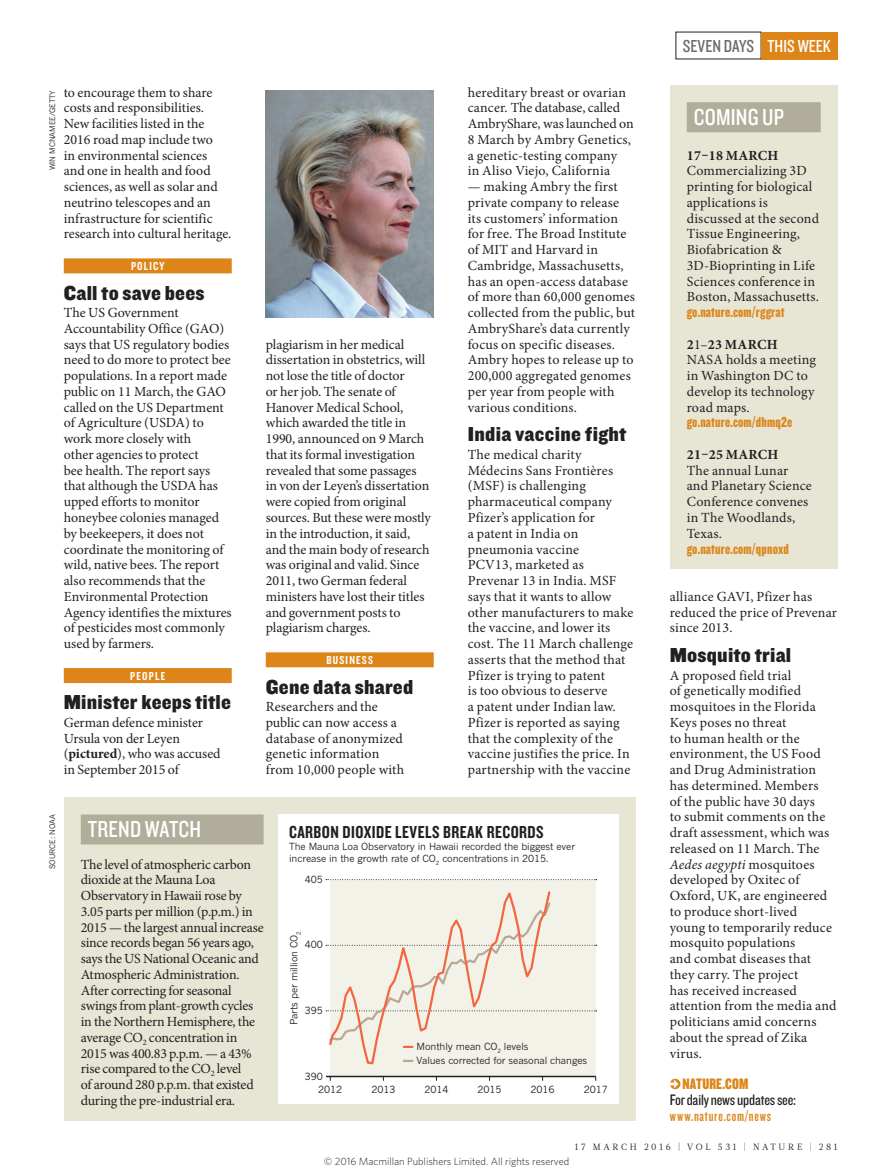
<style>
.page{position:relative;width:893px;height:1174px;background:#fff}
.page>*{position:absolute;margin:0;border:0;box-sizing:border-box;transform-origin:0 0}
.BRIEFS_BOX_TYPE{font:24px "Knockout 29 Junior Ltweight";letter-spacing:.01em;color:#fff}
.BRIEFS_HEAD_14{font:21px "Knockout 71 Full Middlewt";letter-spacing:.01em;color:#231f20}
.t1{font:18px "Knockout 49 Liteweight";letter-spacing:.025em;color:#231f20}
.t2{font:18px "Knockout 29 Junior Ltweight";color:#6c6d70}
.WEB_BOX_TEXT{font:15.75px "Knockout 29 Junior Ltweight";letter-spacing:-.01em;color:#231f20}
.WEB_BOX_NATURE{font:15.75px "Knockout 69 Full Liteweight";letter-spacing:.01em;color:#dd8519}
.WEB_LINK{font:15px "Knockout 69 Full Liteweight";letter-spacing:.01em;color:#dd8519}
.WEB_BOX_URL{font:15px "Knockout 48 Featherweight";letter-spacing:.055em;color:#dd8519}
.BODY_TEXT_R_L_1ST_PA{font:13.95px/15.8px "Minion Pro";letter-spacing:.005em;color:#231f20}
.BODY_TEXT_R_L_1ST_PA-2{font:13.95px/15.8px "Minion Pro";letter-spacing:-.015em;color:#231f20}
.BRIEFS_DATES{font:700 13.95px "Minion Pro";letter-spacing:.02em;color:#231f20}
.BRIEFS_SUBJECT_STRAP{font:12px "Knockout 49 Liteweight 2";letter-spacing:.1em;color:#fff}
.t3{font:300 10.5px "Whitney";color:#231f20}
.t4{font:9.75px/11.7px "News Gothic MTOT";letter-spacing:-.01em;color:#231f20}
.t5{font:9px "Glosa Math";letter-spacing:.3em;color:#231f20}
.PIC_CREDIT{font:7.5px "News Gothic MTOT";color:#231f20}
.s1{font-weight:700}
.s2{color:#fff}
.s3{font-weight:400}
.s4{font-style:italic}
</style>
<div class="page">
<svg style="left:670px;top:1078px;width:10px;height:11px"></svg>
<svg style="left:670px;top:1079px;width:8px;height:9px"></svg>
<div style="left:64px;top:797px;width:572px;height:323px;background:#e7e5d4"></div>
<div style="left:81px;top:814px;width:183px;height:30px;background:#b0ae9a"></div>
<div style="left:279px;top:814px;width:340px;height:289px;background:#fff"></div>
<div style="left:330px;top:879px;width:266px;height:197px;background:#f2f2e9"></div>
<hr style="left:326px;top:1075px;width:270px;height:2px;background:#231f20">
<svg style="left:326px;top:879px;width:271px;height:1px"></svg>
<svg style="left:326px;top:891px;width:271px;height:174px"></svg>
<div style="left:670px;top:85px;width:168px;height:483px;background:#e7e5d4"></div>
<div style="left:687px;top:102px;width:134px;height:30px;background:#b0ae9a"></div>
<div style="left:266px;top:652px;width:168px;height:15px;background:#dd8519"></div>
<img style="left:266px;top:90px;width:168px;height:227px">
<div style="left:64px;top:258px;width:168px;height:15px;background:#dd8519"></div>
<div style="left:64px;top:668px;width:168px;height:15px;background:#dd8519"></div>
<div style="left:761px;top:32px;width:77px;height:27px;background:#dd8519"></div>
<p class="PIC_CREDIT" style="left:48px;top:170px;width:82px;rotate:-90deg">WIN MCNAMEE/GETTY</p>
<p class="BODY_TEXT_R_L_1ST_PA" style="left:64px;top:84px;width:169px">to encourage them to share costs and responsibilities.<br>New facilities listed in the<br>2016 road map include two<br>in environmental sciences and one in health and food sciences, as well as solar and neutrino telescopes and an infrastructure for scientific research into cultural heritage.</p>
<p class="BRIEFS_SUBJECT_STRAP" style="left:131px;top:258px;width:35px">POLICY</p>
<p class="BRIEFS_HEAD_14" style="left:64px;top:278px;width:142px">Call to save bees</p>
<p class="BODY_TEXT_R_L_1ST_PA" style="left:64px;top:305px;width:169px">The US Government<br>Accountability Office (GAO) says that US regulatory bodies need to do more to protect bee populations. In a report made public on 11 March, the GAO called on the US Department of Agriculture (USDA) to work more closely with<br>other agencies to protect<br>bee health. The report says that although the USDA has upped efforts to monitor honeybee colonies managed by beekeepers, it does not coordinate the monitoring of wild, native bees. The report also recommends that the<br>Environmental Protection<br>Agency identifies the mixtures of pesticides most commonly used by farmers.</p>
<p class="BRIEFS_SUBJECT_STRAP" style="left:130px;top:668px;width:37px">PEOPLE</p>
<p class="BRIEFS_HEAD_14" style="left:64px;top:688px;width:169px">Minister keeps title</p>
<p class="BODY_TEXT_R_L_1ST_PA" style="left:64px;top:714px;width:158px">German defence minister<br>Ursula von der Leyen (<span class="s1">pictured</span>), who was accused in September 2015 of</p>
<p class="BODY_TEXT_R_L_1ST_PA" style="left:266px;top:336px;width:167px">plagiarism in her medical dissertation in obstetrics, will not lose the title of doctor<br>or her job. The senate of<br>Hanover Medical School, which awarded the title in<br>1990, announced on 9 March that its formal investigation revealed that some passages in von der Leyen’s dissertation were copied from original sources. But these were mostly in the introduction, it said, and the main body of research was original and valid. Since<br>2011, two German federal ministers have lost their titles and government posts to plagiarism charges.</p>
<p class="BRIEFS_SUBJECT_STRAP" style="left:326px;top:652px;width:48px">BUSINESS</p>
<p class="BRIEFS_HEAD_14" style="left:266px;top:672px;width:149px">Gene data shared</p>
<p class="BODY_TEXT_R_L_1ST_PA" style="left:266px;top:699px;width:140px">Researchers and the public can now access a database of anonymized genetic information from 10,000 people with</p>
<p class="BODY_TEXT_R_L_1ST_PA" style="left:468px;top:84px;width:167px">hereditary breast or ovarian cancer. The database, called<br>AmbryShare, was launched on<br>8 March by Ambry Genetics, a genetic-testing company<br>in Aliso Viejo, California</p>
<p class="BODY_TEXT_R_L_1ST_PA" style="left:468px;top:179px;width:169px">— making Ambry the first private company to release its customers’ information for free. The Broad Institute of MIT and Harvard in<br>Cambridge, Massachusetts, has an open-access database of more than 60,000 genomes collected from the public, but<br>AmbryShare’s data currently focus on specific diseases.<br>Ambry hopes to release up to<br>200,000 aggregated genomes per year from people with various conditions.</p>
<p class="BRIEFS_HEAD_14" style="left:468px;top:420px;width:160px">India vaccine fight</p>
<p class="BODY_TEXT_R_L_1ST_PA" style="left:468px;top:447px;width:167px">The medical charity<br>Médecins Sans Frontières (MSF) is challenging pharmaceutical company<br>Pfizer’s application for<br>a patent in India on pneumonia vaccine<br>PCV13, marketed as<br>Prevenar 13 in India. MSF says that it wants to allow other manufacturers to make the vaccine, and lower its cost. The 11 March challenge asserts that the method that<br>Pfizer is trying to patent<br>is too obvious to deserve<br>a patent under Indian law.<br>Pfizer is reported as saying that the complexity of the vaccine justifies the price. In partnership with the vaccine</p>
<p class="PIC_CREDIT" style="left:48px;top:869px;width:56px;rotate:-90deg">SOURCE: NOAA</p>
<p class="BRIEFS_BOX_TYPE" style="left:88px;top:814px;width:115px">TREND WATCH</p>
<p class="BODY_TEXT_R_L_1ST_PA-2" style="left:81px;top:856px;width:184px">The level of atmospheric carbon dioxide at the Mauna Loa<br>Observatory in Hawaii rose by<br>3.05 parts per million (p.p.m.) in<br>2015 — the largest annual increase since records began 56 years ago, says the US National Oceanic and<br>Atmospheric Administration.<br>After correcting for seasonal swings from plant-growth cycles in the Northern Hemisphere, the average CO<sub>2</sub> concentration in<br>2015 was 400.83 p.p.m. — a 43% rise compared to the CO<sub>2</sub> level<br>of around 280 p.p.m. that existed during the pre-industrial era.</p>
<p class="t1" style="left:289px;top:820px;width:256px">CARBON DIOXIDE LEVELS BREAK RECORDS</p>
<p class="t4" style="left:289px;top:840px;width:288px">The Mauna Loa Observatory in Hawaii recorded the biggest ever increase in the growth rate of CO<sub>2</sub> concentrations in 2015.</p>
<p class="t4" style="left:305px;top:873px;width:20px">405</p>
<p class="t4" style="left:288px;top:1025px;width:95px;rotate:-90deg">Parts per million CO<sub>2</sub></p>
<p class="t4" style="left:305px;top:939px;width:20px">400</p>
<p class="t4" style="left:305px;top:1004px;width:20px">395</p>
<p class="t4" style="left:305px;top:1070px;width:20px">390</p>
<p class="t4" style="left:318px;top:1083px;width:26px">2012</p>
<p class="t4" style="left:417px;top:1040px;width:113px">Monthly mean CO<sub>2</sub> levels</p>
<p class="t4" style="left:417px;top:1054px;width:172px">Values corrected for seasonal changes</p>
<p class="t4" style="left:371px;top:1083px;width:26px">2013</p>
<p class="t4" style="left:424px;top:1083px;width:26px">2014</p>
<p class="t4" style="left:477px;top:1083px;width:26px">2015</p>
<p class="t4" style="left:531px;top:1083px;width:26px">2016</p>
<p class="t4" style="left:584px;top:1083px;width:26px">2017</p>
<p class="t2" style="left:683px;top:34px;width:150px">SEVEN DAYS <span class="s2">THIS WEEK</span></p>
<p class="BRIEFS_BOX_TYPE" style="left:694px;top:102px;width:92px">COMING UP</p>
<p class="BRIEFS_DATES" style="left:687px;top:147px;width:93px">17–18 MARCH</p>
<p class="BODY_TEXT_R_L_1ST_PA" style="left:687px;top:163px;width:134px">Commercializing 3D printing for biological applications is discussed at the second<br>Tissue Engineering,<br>Biofabrication &amp;<br>3D-Bioprinting in Life<br>Sciences conference in<br>Boston, Massachusetts.</p>
<p class="WEB_LINK" style="left:687px;top:303px;width:99px">go.nature.com/rggrat</p>
<p class="BRIEFS_DATES" style="left:687px;top:336px;width:92px">2<span class="s3">1–</span>23 MARCH</p>
<p class="BODY_TEXT_R_L_1ST_PA" style="left:687px;top:352px;width:131px">NASA holds a meeting in Washington DC to develop its technology road maps.</p>
<p class="WEB_LINK" style="left:687px;top:413px;width:107px">go.nature.com/dhmq2e</p>
<p class="BRIEFS_DATES" style="left:687px;top:446px;width:93px">21–25 MARCH</p>
<p class="BODY_TEXT_R_L_1ST_PA" style="left:687px;top:462px;width:127px">The annual Lunar and Planetary Science<br>Conference convenes in The Woodlands,<br>Texas.</p>
<p class="WEB_LINK" style="left:687px;top:539px;width:104px">go.nature.com/qpnoxd</p>
<p class="BODY_TEXT_R_L_1ST_PA" style="left:670px;top:588px;width:169px">alliance GAVI, Pfizer has reduced the price of Prevenar since 2013.</p>
<p class="BRIEFS_HEAD_14" style="left:670px;top:641px;width:123px">Mosquito trial</p>
<p class="BODY_TEXT_R_L_1ST_PA" style="left:670px;top:667px;width:168px">A proposed field trial<br>of genetically modified mosquitoes in the Florida<br>Keys poses no threat<br>to human health or the environment, the US Food and Drug Administration has determined. Members<br>of the public have 30 days<br>to submit comments on the draft assessment, which was released on 11 March. The<br><span class="s4">Aedes aegypti</span> mosquitoes developed by Oxitec of<br>Oxford, UK, are engineered to produce short-lived<br>young to temporarily reduce mosquito populations<br>and combat diseases that they carry. The project<br>has received increased attention from the media and politicians amid concerns about the spread of Zika virus.</p>
<p class="WEB_BOX_NATURE" style="left:683px;top:1074px;width:67px">NATURE.COM</p>
<p class="WEB_BOX_TEXT" style="left:670px;top:1089px;width:128px">For daily news updates see:</p>
<p class="WEB_BOX_URL" style="left:670px;top:1106px;width:103px">www.nature.com/news</p>
<p class="t5" style="left:575px;top:1141px;width:264px">17 MARCH 2016 | VOL 531 | NATURE | 281</p>
<p class="t3" style="left:324px;top:1154px;width:247px">© 2016 Macmillan Publishers Limited. All rights reserved</p>
</div>
